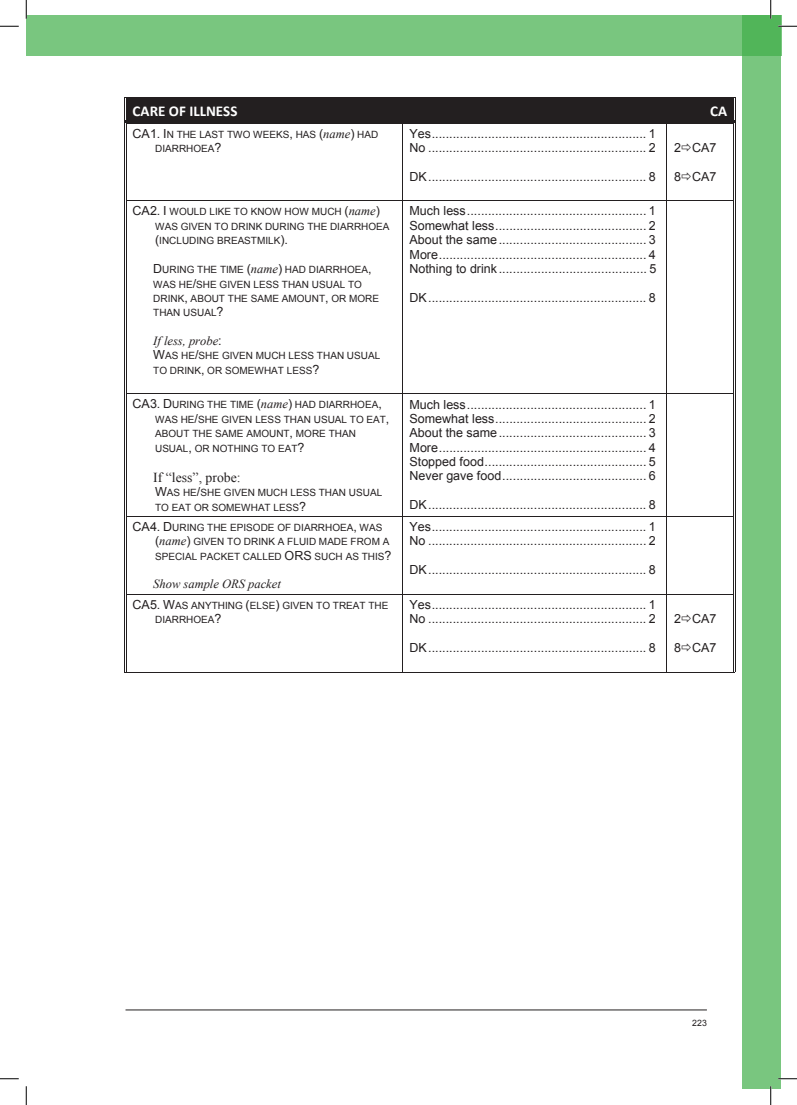
<style>
.page{position:relative;width:797px;height:1105px;background:#fff}
.page>*{position:absolute;margin:0;border:0;box-sizing:border-box;transform-origin:0 0}
.t1{font:700 15px "Calibri";color:#fff}
.t2{font:13.75px "Times New Roman";color:#231f20}
.t3{font:12.5px/14.4px "Arial";color:#231f20}
.t4{font:italic 12.5px "Times New Roman";color:#231f20}
.t5{font:10px/14.4px "Arial";color:#231f20}
.t6{font:8.75px "Arial";color:#231f20}
.s1{font-size:12.5px}
.s2{font-family:"Times New Roman";font-style:italic;font-size:12.5px}
.s3{font-family:"Arial";font-style:normal}
</style>
<div class="page">
<div style="left:26px;top:16px;width:755px;height:40px;background:#79c67f"></div>
<div style="left:742px;top:16px;width:39px;height:1073px;background:#79c67f"></div>
<hr style="left:125px;top:1010px;width:582px;height:1px;background:#231f20">
<div style="left:133px;top:102px;width:594px;height:18px;background:#231f20"></div>
<hr style="left:126px;top:97px;width:607px;height:1px;background:#231f20">
<hr style="left:126px;top:98px;width:607px;height:4px;background:#231f20">
<hr style="left:125px;top:120px;width:609px;height:3px;background:#231f20">
<svg style="left:124px;top:97px;width:3px;height:29px"></svg>
<hr style="left:126px;top:123px;width:276px;height:1px;background:#231f20">
<hr style="left:403px;top:123px;width:263px;height:1px;background:#231f20">
<hr style="left:667px;top:123px;width:66px;height:1px;background:#231f20">
<svg style="left:733px;top:97px;width:2px;height:29px"></svg>
<hr style="left:126px;top:126px;width:1px;height:75px;background:#231f20">
<hr style="left:124px;top:126px;width:1px;height:75px;background:#231f20">
<hr style="left:402px;top:126px;width:1px;height:75px;background:#231f20">
<hr style="left:666px;top:126px;width:1px;height:75px;background:#231f20">
<hr style="left:734px;top:126px;width:1px;height:75px;background:#231f20">
<hr style="left:733px;top:126px;width:1px;height:75px;background:#231f20">
<hr style="left:126px;top:201px;width:276px;height:1px;background:#231f20">
<hr style="left:403px;top:201px;width:263px;height:1px;background:#231f20">
<hr style="left:667px;top:201px;width:66px;height:1px;background:#231f20">
<hr style="left:126px;top:204px;width:1px;height:190px;background:#231f20">
<hr style="left:124px;top:204px;width:1px;height:190px;background:#231f20">
<hr style="left:402px;top:204px;width:1px;height:190px;background:#231f20">
<hr style="left:666px;top:204px;width:1px;height:190px;background:#231f20">
<hr style="left:734px;top:204px;width:1px;height:190px;background:#231f20">
<hr style="left:733px;top:204px;width:1px;height:190px;background:#231f20">
<hr style="left:126px;top:394px;width:276px;height:1px;background:#231f20">
<hr style="left:403px;top:394px;width:263px;height:1px;background:#231f20">
<hr style="left:667px;top:394px;width:66px;height:1px;background:#231f20">
<hr style="left:126px;top:397px;width:1px;height:119px;background:#231f20">
<hr style="left:124px;top:397px;width:1px;height:119px;background:#231f20">
<hr style="left:402px;top:397px;width:1px;height:119px;background:#231f20">
<hr style="left:666px;top:397px;width:1px;height:119px;background:#231f20">
<hr style="left:734px;top:397px;width:1px;height:119px;background:#231f20">
<hr style="left:733px;top:397px;width:1px;height:119px;background:#231f20">
<hr style="left:126px;top:516px;width:276px;height:1px;background:#231f20">
<hr style="left:403px;top:516px;width:263px;height:1px;background:#231f20">
<hr style="left:667px;top:516px;width:66px;height:1px;background:#231f20">
<hr style="left:126px;top:519px;width:1px;height:75px;background:#231f20">
<hr style="left:124px;top:519px;width:1px;height:75px;background:#231f20">
<hr style="left:402px;top:519px;width:1px;height:75px;background:#231f20">
<hr style="left:666px;top:519px;width:1px;height:75px;background:#231f20">
<hr style="left:734px;top:519px;width:1px;height:75px;background:#231f20">
<hr style="left:733px;top:519px;width:1px;height:75px;background:#231f20">
<hr style="left:126px;top:594px;width:276px;height:1px;background:#231f20">
<hr style="left:403px;top:594px;width:263px;height:1px;background:#231f20">
<hr style="left:667px;top:594px;width:66px;height:1px;background:#231f20">
<hr style="left:126px;top:597px;width:1px;height:75px;background:#231f20">
<hr style="left:124px;top:597px;width:1px;height:75px;background:#231f20">
<hr style="left:124px;top:672px;width:278px;height:1px;background:#231f20">
<hr style="left:402px;top:597px;width:1px;height:75px;background:#231f20">
<hr style="left:403px;top:672px;width:263px;height:1px;background:#231f20">
<hr style="left:666px;top:597px;width:1px;height:75px;background:#231f20">
<hr style="left:667px;top:672px;width:66px;height:1px;background:#231f20">
<hr style="left:734px;top:597px;width:1px;height:75px;background:#231f20">
<hr style="left:733px;top:597px;width:1px;height:75px;background:#231f20">
<svg style="left:0;top:25px;width:19px;height:2px"></svg>
<svg style="left:778px;top:25px;width:19px;height:2px"></svg>
<svg style="left:0;top:1078px;width:19px;height:1px"></svg>
<svg style="left:778px;top:1078px;width:19px;height:1px"></svg>
<svg style="left:25px;top:0;width:2px;height:19px"></svg>
<svg style="left:25px;top:1086px;width:2px;height:19px"></svg>
<svg style="left:770px;top:0;width:1px;height:19px"></svg>
<svg style="left:770px;top:1086px;width:1px;height:19px"></svg>
<p class="t1" style="left:133px;top:101px;width:106px">CARE OF ILLNESS</p>
<p class="t1" style="left:710px;top:101px;width:19px">CA</p>
<p class="t5" style="left:155px;top:127px;width:225px;text-indent:-23px"><span class="s1">CA1. I</span>N THE LAST TWO WEEKS<span class="s1">,</span> HAS <span class="s1">(</span><span class="s2">name</span><span class="s1">)</span> HAD<br>DIARRHOEA<span class="s1">?</span></p>
<p class="t3" style="left:409px;top:126px;width:248px">Yes ............................................................. 1<br>No .............................................................. 2</p>
<p class="t3" style="left:409px;top:169px;width:248px">DK .............................................................. 8</p>
<p class="t3" style="left:674px;top:141px;width:44px">2 CA7</p>
<p class="t3" style="left:674px;top:169px;width:44px">8 CA7</p>
<p class="t5" style="left:155px;top:205px;width:236px;text-indent:-22px"><span class="s1">CA2. I</span> WOULD LIKE TO KNOW HOW MUCH <span class="s1">(</span><span class="s2">name</span><span class="s1">)<br></span>WAS GIVEN TO DRINK DURING THE DIARRHOEA <span class="s1">(</span>INCLUDING BREASTMILK<span class="s1">).</span></p>
<p class="t5" style="left:153px;top:262px;width:227px"><span class="s1">D</span>URING THE TIME <span class="s1">(</span><span class="s2">name</span><span class="s1">)</span> HAD DIARRHOEA<span class="s1">,<br></span>WAS HE<span class="s1">/</span>SHE GIVEN LESS THAN USUAL TO<br>DRINK<span class="s1">,</span> ABOUT THE SAME AMOUNT<span class="s1">,</span> OR MORE<br>THAN USUAL<span class="s1">?</span></p>
<p class="t4" style="left:153px;top:332px;width:70px">If less, probe<span class="s3">:</span></p>
<p class="t5" style="left:153px;top:349px;width:228px"><span class="s1">W</span>AS HE<span class="s1">/</span>SHE GIVEN MUCH LESS THAN USUAL<br>TO DRINK<span class="s1">,</span> OR SOMEWHAT LESS<span class="s1">?</span></p>
<p class="t5" style="left:155px;top:398px;width:236px;text-indent:-22px"><span class="s1">CA3. D</span>URING THE TIME <span class="s1">(</span><span class="s2">name</span><span class="s1">)</span> HAD DIARRHOEA<span class="s1">, </span>WAS HE<span class="s1">/</span>SHE GIVEN LESS THAN USUAL TO EAT<span class="s1">, </span>ABOUT THE SAME AMOUNT<span class="s1">,</span> MORE THAN USUAL<span class="s1">,</span> OR NOTHING TO EAT<span class="s1">?</span></p>
<p class="t2" style="left:153px;top:468px;width:89px">If “less”, probe:</p>
<p class="t5" style="left:155px;top:486px;width:228px"><span class="s1">W</span>AS HE<span class="s1">/</span>SHE GIVEN MUCH LESS THAN USUAL<br>TO EAT OR SOMEWHAT LESS<span class="s1">?</span></p>
<p class="t5" style="left:155px;top:520px;width:238px;text-indent:-22px"><span class="s1">CA4. D</span>URING THE EPISODE OF DIARRHOEA<span class="s1">,</span> WAS <span class="s1">(</span><span class="s2">name</span><span class="s1">)</span> GIVEN TO DRINK A FLUID MADE FROM A<br>SPECIAL PACKET CALLED <span class="s1">ORS</span> SUCH AS THIS<span class="s1">?</span></p>
<p class="t4" style="left:153px;top:576px;width:129px">Show sample ORS packet</p>
<p class="t3" style="left:409px;top:204px;width:248px;text-align:justify">Much less ................................................... 1<br>Somewhat less ........................................... 2<br>About the same .......................................... 3<br>More ........................................................... 4<br>Nothing to drink .......................................... 5</p>
<p class="t3" style="left:409px;top:290px;width:248px">DK .............................................................. 8</p>
<p class="t3" style="left:409px;top:397px;width:248px;text-align:justify">Much less ................................................... 1<br>Somewhat less ........................................... 2<br>About the same .......................................... 3<br>More ........................................................... 4<br>Stopped food .............................................. 5<br>Never gave food ......................................... 6</p>
<p class="t3" style="left:409px;top:498px;width:248px">DK .............................................................. 8</p>
<p class="t3" style="left:409px;top:520px;width:248px">Yes ............................................................. 1<br>No .............................................................. 2</p>
<p class="t3" style="left:409px;top:563px;width:248px">DK .............................................................. 8</p>
<p class="t5" style="left:155px;top:598px;width:235px;text-indent:-23px"><span class="s1">CA5. W</span>AS ANYTHING <span class="s1">(</span>ELSE<span class="s1">)</span> GIVEN TO TREAT THE<br>DIARRHOEA<span class="s1">?</span></p>
<p class="t3" style="left:409px;top:597px;width:248px">Yes ............................................................. 1<br>No .............................................................. 2</p>
<p class="t3" style="left:409px;top:641px;width:248px">DK .............................................................. 8</p>
<p class="t3" style="left:674px;top:612px;width:44px">2 CA7</p>
<p class="t3" style="left:674px;top:641px;width:44px">8 CA7</p>
<p class="t6" style="left:692px;top:1017px;width:16px">223</p>
</div>
